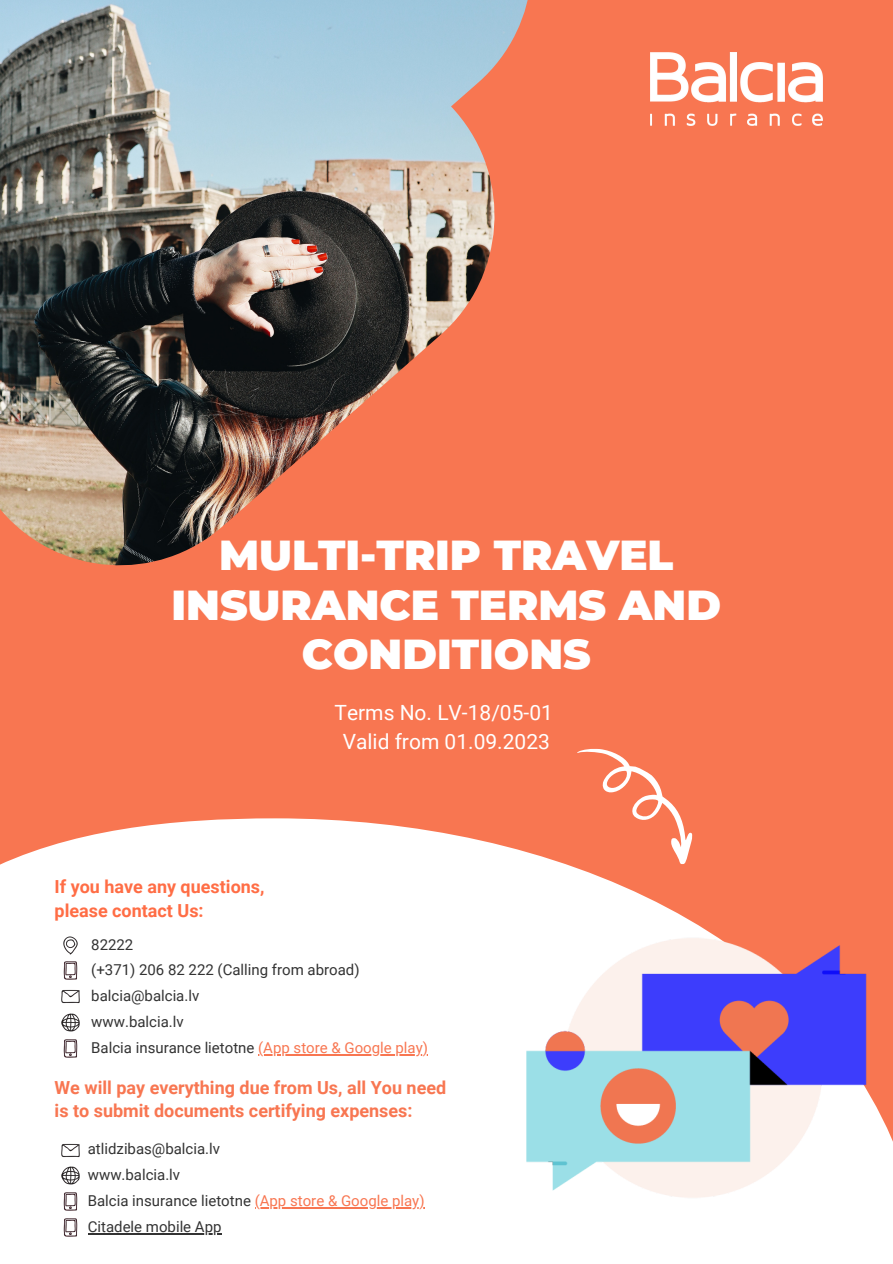
<style>
.page{position:relative;width:893px;height:1264px;background:#fff}
.page>*{position:absolute;margin:0;border:0;box-sizing:border-box;transform-origin:0 0}
.t1{font:900 42px/49.5px "Montserrat";color:#fff;text-align:center}
.t2{font:21px "Roboto";color:#fff}
.t3{font:700 18px/22.5px "Roboto";color:#f87651}
.t4{font:700 18px/23.5px "Roboto";color:#ff6d45}
.t5{font:15px "Roboto";color:#333}
.s1{color:#f87651}
</style>
<div class="page">
<div style="left:0;top:568px;width:892px;height:694px;background:#f87651"></div>
<svg style="left:0;top:0;width:892px;height:568px;background:#bc7965"></svg>
<img style="left:650px;top:52px;width:172px;height:73px">
<div style="left:0;top:818px;width:556px;height:444px;background:#fff"></div>
<img style="left:61px;top:1141px;width:18px;height:18px">
<img style="left:61px;top:1166px;width:18px;height:18px">
<hr style="left:255px;top:1207px;width:169px;height:1px;background:#f87651">
<hr style="left:88px;top:1233px;width:133px;height:1px;background:#333">
<img style="left:61px;top:1192px;width:18px;height:18px">
<img style="left:61px;top:936px;width:18px;height:18px">
<img style="left:61px;top:961px;width:18px;height:18px">
<img style="left:61px;top:987px;width:18px;height:18px">
<img style="left:61px;top:1013px;width:18px;height:18px">
<hr style="left:258px;top:1054px;width:170px;height:1px;background:#f87651">
<img style="left:61px;top:1039px;width:18px;height:18px">
<svg style="left:577px;top:748px;width:116px;height:113px"></svg>
<img style="left:411px;top:861px;width:481px;height:401px">
<img style="left:61px;top:1218px;width:18px;height:17px">
<p class="t1" style="left:172px;top:530px;width:551px">MULTI-TRIP TRAVEL<br>INSURANCE TERMS AND<br>CONDITIONS</p>
<p class="t2" style="left:334px;top:700px;width:220px">Terms No. LV-18/05-01</p>
<p class="t2" style="left:343px;top:730px;width:209px">Valid from 01.09.2023</p>
<p class="t4" style="left:55px;top:875px;width:211px">If you have any questions, please contact Us:</p>
<p class="t5" style="left:91px;top:935px;width:44px">82222</p>
<p class="t5" style="left:91px;top:961px;width:270px">(+371) 206 82 222 (Calling from abroad)</p>
<p class="t5" style="left:91px;top:987px;width:109px">balcia@balcia.lv</p>
<p class="t5" style="left:91px;top:1013px;width:94px">www.balcia.lv</p>
<p class="t5" style="left:91px;top:1039px;width:338px">Balcia insurance lietotne <span class="s1">(App store &amp; Google play)</span></p>
<p class="t3" style="left:55px;top:1076px;width:393px">We will pay everything due from Us, all You need is to submit documents certifying expenses:</p>
<p class="t5" style="left:88px;top:1140px;width:134px">atlidzibas@balcia.lv</p>
<p class="t5" style="left:88px;top:1166px;width:94px">www.balcia.lv</p>
<p class="t5" style="left:88px;top:1192px;width:338px">Balcia insurance lietotne <span class="s1">(App store &amp; Google play)</span></p>
<p class="t5" style="left:88px;top:1217px;width:135px">Citadele mobile App</p>
</div>
